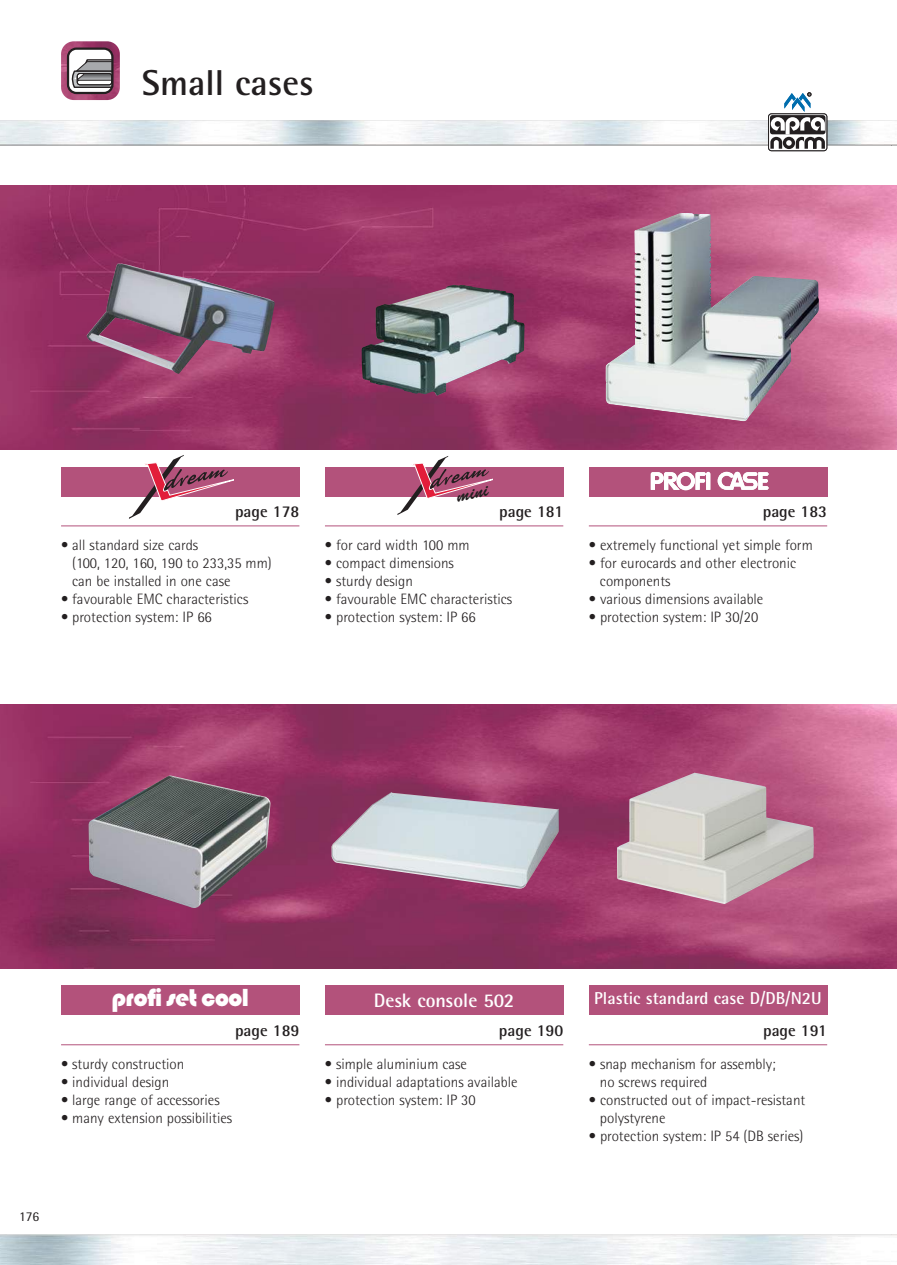
<style>
.page{position:relative;width:897px;height:1265px;background:#fff}
.page>*{position:absolute;margin:0;border:0;box-sizing:border-box;transform-origin:0 0}
.t1{font:700 36px "Agfa Rotis Semisans";color:#231f20}
.t2{font:900 24px "Blippo BT";letter-spacing:-.01em;color:#fff}
.t3{font:700 19.5px "Agfa Rotis Semisans";color:#fff}
.t4{font:18.75px "Brush Script Std";color:#231f20}
.t5{font:700 17.25px "Agfa Rotis Semisans";color:#fff}
.t6{font:700 16.5px "Agfa Rotis Semisans";color:#231f20}
.t7{font:300 15px/18px "Agfa Rotis Semisans";color:#231f20}
.t8{font:13.5px "Agfa Rotis Semisans";color:#231f20}
</style>
<div class="page">
<img style="left:0;top:119px;width:896px;height:28px">
<svg style="left:768px;top:114px;width:58px;height:37px"></svg>
<svg style="left:769px;top:115px;width:56px;height:19px"></svg>
<svg style="left:770px;top:93px;width:54px;height:56px"></svg>
<img style="left:0;top:705px;width:896px;height:263px">
<img style="left:0;top:186px;width:896px;height:264px">
<img style="left:616px;top:772px;width:197px;height:132px">
<div style="left:588px;top:985px;width:238px;height:30px;background:#b3527b"></div>
<hr style="left:588px;top:1044px;width:238px;height:1px;background:#b3527b">
<img style="left:605px;top:213px;width:213px;height:208px">
<div style="left:588px;top:467px;width:238px;height:29px;background:#b3527b"></div>
<hr style="left:588px;top:525px;width:238px;height:1px;background:#b3527b">
<img style="left:331px;top:792px;width:227px;height:96px">
<div style="left:325px;top:985px;width:238px;height:30px;background:#b3527b"></div>
<hr style="left:325px;top:1044px;width:238px;height:1px;background:#b3527b">
<img style="left:89px;top:775px;width:181px;height:133px">
<div style="left:61px;top:985px;width:238px;height:30px;background:#b3527b"></div>
<hr style="left:61px;top:1044px;width:238px;height:1px;background:#b3527b">
<svg style="left:650px;top:472px;width:60px;height:18px"></svg>
<svg style="left:717px;top:472px;width:51px;height:18px"></svg>
<img style="left:61px;top:41px;width:59px;height:59px;border-radius:13px">
<div style="left:68px;top:49px;width:44px;height:44px;background:#fff;border-radius:8px"></div>
<svg style="left:71px;top:59px;width:42px;height:30px"></svg>
<div style="left:67px;top:48px;width:46px;height:46px;border:2px solid #231f20;border-radius:8px"></div>
<img style="left:86px;top:263px;width:189px;height:111px">
<div style="left:61px;top:467px;width:238px;height:29px;background:#b3527b"></div>
<hr style="left:61px;top:525px;width:238px;height:1px;background:#b3527b">
<svg style="left:129px;top:455px;width:104px;height:64px"></svg>
<img style="left:361px;top:285px;width:163px;height:111px">
<div style="left:325px;top:467px;width:238px;height:29px;background:#b3527b"></div>
<svg style="left:397px;top:456px;width:95px;height:59px"></svg>
<hr style="left:325px;top:525px;width:238px;height:1px;background:#b3527b">
<h1 class="t1" style="left:142px;top:70px;width:173px">Small cases</h1>
<p class="t6" style="left:235px;top:506px;width:66px">page 178</p>
<p class="t7" style="left:72px;top:537px;width:201px;text-indent:-11px">• all standard size cards<br>(100, 120, 160, 190 to 233,35 mm) can be installed in one case</p>
<p class="t7" style="left:61px;top:591px;width:189px">• favourable EMC characteristics</p>
<p class="t7" style="left:61px;top:609px;width:152px">• protection system: IP 66</p>
<p class="t4" style="left:454px;top:485px;width:34px;rotate:-14deg">mini</p>
<p class="t6" style="left:499px;top:506px;width:66px">page 181</p>
<p class="t7" style="left:325px;top:537px;width:146px">• for card width 100 mm</p>
<p class="t7" style="left:325px;top:555px;width:130px">• compact dimensions</p>
<p class="t7" style="left:325px;top:573px;width:89px">• sturdy design</p>
<p class="t7" style="left:325px;top:591px;width:189px">• favourable EMC characteristics</p>
<p class="t7" style="left:325px;top:609px;width:152px">• protection system: IP 66</p>
<p class="t6" style="left:762px;top:506px;width:66px">page 183</p>
<p class="t7" style="left:588px;top:537px;width:225px">• extremely functional yet simple form</p>
<p class="t7" style="left:599px;top:555px;width:198px;text-indent:-11px">• for eurocards and other electronic components</p>
<p class="t7" style="left:588px;top:591px;width:176px">• various dimensions available</p>
<p class="t7" style="left:588px;top:609px;width:171px">• protection system: IP 30/20</p>
<h2 class="t2" style="left:112px;top:989px;width:138px">profi set cool</h2>
<h3 class="t3" style="left:373px;top:994px;width:142px">Desk console 502</h3>
<p class="t6" style="left:235px;top:1024px;width:66px">page 189</p>
<p class="t7" style="left:61px;top:1056px;width:125px">• sturdy construction</p>
<p class="t7" style="left:61px;top:1074px;width:110px">• individual design</p>
<p class="t7" style="left:61px;top:1092px;width:160px">• large range of accessories</p>
<p class="t7" style="left:61px;top:1110px;width:172px">• many extension possibilities</p>
<p class="t6" style="left:498px;top:1024px;width:66px">page 190</p>
<p class="t7" style="left:325px;top:1056px;width:143px">• simple aluminium case</p>
<p class="t7" style="left:325px;top:1074px;width:194px">• individual adaptations available</p>
<p class="t7" style="left:325px;top:1092px;width:152px">• protection system: IP 30</p>
<p class="t5" style="left:594px;top:992px;width:229px">Plastic standard case D/DB/N2U</p>
<p class="t6" style="left:762px;top:1024px;width:66px">page 191</p>
<p class="t7" style="left:599px;top:1056px;width:177px;text-indent:-11px">• snap mechanism for assembly; no screws required</p>
<p class="t7" style="left:599px;top:1092px;width:207px;text-indent:-11px">• constructed out of impact-resistant polystyrene</p>
<p class="t7" style="left:588px;top:1128px;width:216px">• protection system: IP 54 (DB series)</p>
<p class="t8" style="left:19px;top:1211px;width:22px">176</p>
</div>
